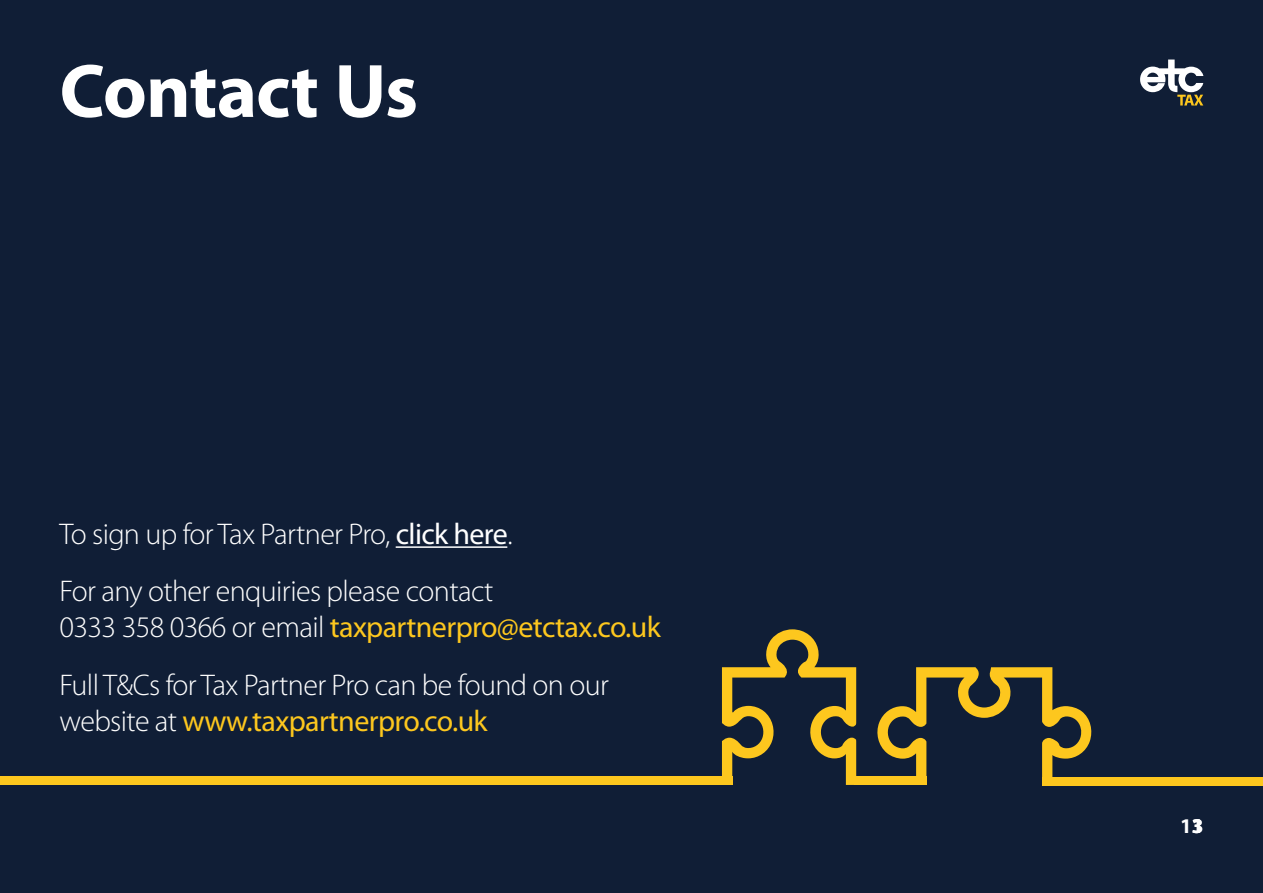
<style>
.page{position:relative;width:1263px;height:893px;background:#101e36}
.page>*{position:absolute;margin:0;border:0;box-sizing:border-box;transform-origin:0 0}
.t1{font:700 76.5px "Myriad Pro";letter-spacing:-.015em;color:#fff}
.t2{font:300 30px/36px "Myriad Pro";letter-spacing:-.02em;color:#fff}
.t3{font:700 21px "Myriad Pro";color:#fff}
.s1{font-weight:400}
.s2{font-weight:400;color:#fdc71e}
</style>
<div class="page">
<div style="left:1042px;top:777px;width:221px;height:9px;background:#fdc71e"></div>
<div style="left:854px;top:776px;width:72px;height:9px;background:#fdc71e"></div>
<div style="left:0;top:776px;width:732px;height:9px;background:#fdc71e"></div>
<svg style="left:877px;top:667px;width:215px;height:118px"></svg>
<svg style="left:722px;top:629px;width:134px;height:156px"></svg>
<hr style="left:396px;top:546px;width:111px;height:2px;background:#fff">
<svg style="left:1140px;top:60px;width:63px;height:46px"></svg>
<p class="t1" style="left:60px;top:48px;width:360px">Contact Us</p>
<p class="t2" style="left:60px;top:517px;width:454px">To sign up for Tax Partner Pro, <span class="s1">click here</span>.</p>
<p class="t2" style="left:60px;top:574px;width:603px">For any other enquiries please contact<br>0333 358 0366 or email <span class="s2">taxpartnerpro@etctax.co.uk</span></p>
<p class="t2" style="left:60px;top:667px;width:551px">Full T&amp;Cs for Tax Partner Pro can be found on our website at <span class="s2">www.taxpartnerpro.co.uk</span></p>
<p class="t3" style="left:1180px;top:815px;width:25px">13</p>
<p class="t3" style="left:1192px;top:815px;width:13px">1</p>
</div>
